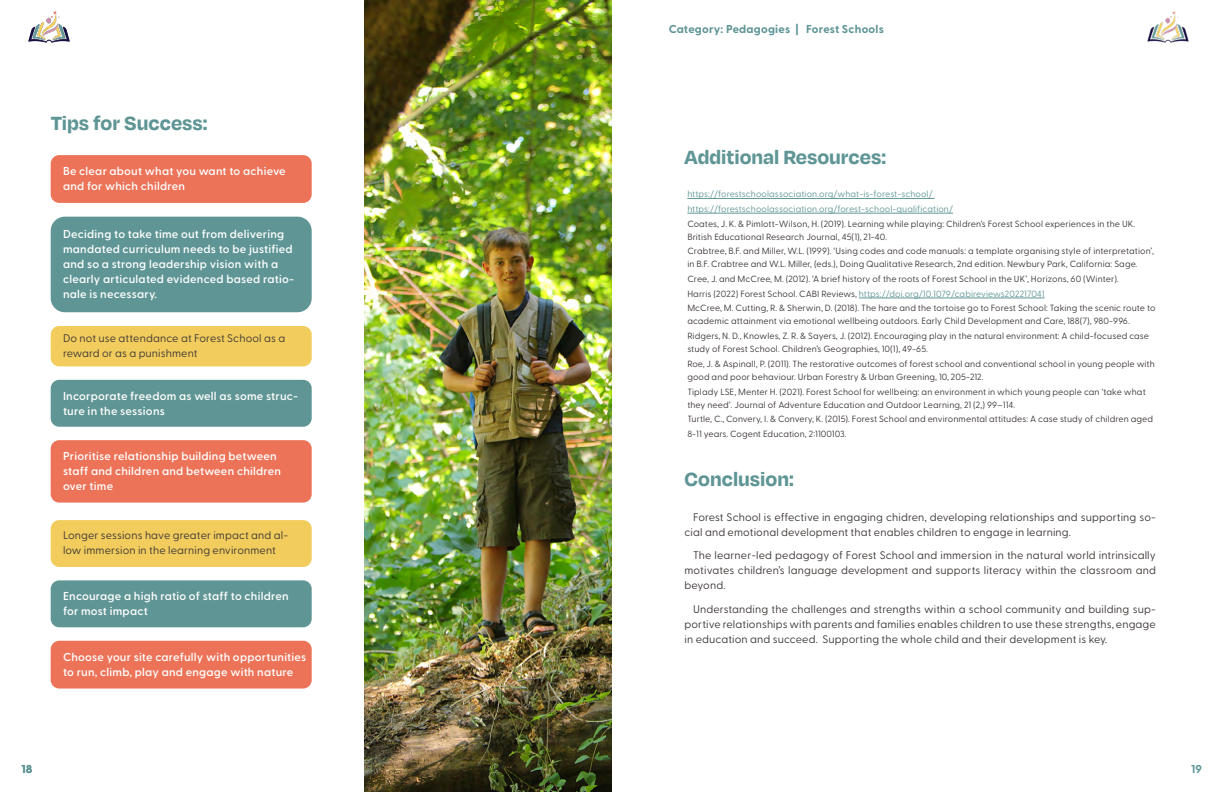
<style>
.page{position:relative;width:1224px;height:792px;background:#fff}
.page>*{position:absolute;margin:0;border:0;box-sizing:border-box;transform-origin:0 0}
.t1{font:700 22px "Degular";color:#5f9595}
.t2{font:600 11.5px/15px "Greycliff CF";letter-spacing:.02em;color:#fff}
.t3{font:700 11.5px "Greycliff CF";letter-spacing:.02em;color:#5f9595}
.t4{font:11px/15px "Greycliff CF";letter-spacing:.01em;color:#3c3735}
.t5{font:9px/14.7px "Greycliff CF";letter-spacing:.01em;color:#3c3735}
.t6{font:9px/14.7px "Greycliff CF";letter-spacing:.01em;color:#5f9595}
.s1{color:#5f9595}
</style>
<div class="page">
<img style="left:1147px;top:12px;width:42px;height:31px">
<img style="left:365px;top:0;width:247px;height:792px">
<img style="left:28px;top:12px;width:42px;height:31px">
<div style="left:51px;top:217px;width:261px;height:95px;background:#5f9595;border-radius:14px"></div>
<div style="left:51px;top:440px;width:261px;height:63px;background:#ec7358;border-radius:9px"></div>
<div style="left:51px;top:641px;width:261px;height:48px;background:#ec7358;border-radius:9px"></div>
<div style="left:51px;top:155px;width:261px;height:48px;background:#ec7358;border-radius:9px"></div>
<div style="left:51px;top:520px;width:261px;height:47px;background:#f2cc5d;border-radius:9px"></div>
<div style="left:51px;top:326px;width:261px;height:40px;background:#f2cc5d;border-radius:9px"></div>
<div style="left:51px;top:580px;width:261px;height:47px;background:#5f9595;border-radius:9px"></div>
<div style="left:51px;top:380px;width:261px;height:47px;background:#5f9595;border-radius:9px"></div>
<hr style="left:687px;top:198px;width:248px;height:1px;background:#5f9595">
<hr style="left:687px;top:213px;width:266px;height:1px;background:#5f9595">
<hr style="left:859px;top:298px;width:186px;height:1px;background:#5f9595">
<h1 class="t1" style="left:51px;top:110px;width:159px">Tips for Success:</h1>
<p class="t2" style="left:63px;top:163px;width:224px">Be clear about what you want to achieve and for which children</p>
<p class="t2" style="left:63px;top:226px;width:233px">Deciding to take time out from delivering mandated curriculum needs to be justified and so a strong leadership vision with a clearly articulated evidenced based ratio&shy;nale is necessary.</p>
<p class="t4" style="left:63px;top:329px;width:224px">Do not use attendance at Forest School as a reward or as a punishment</p>
<p class="t2" style="left:63px;top:387px;width:237px">Incorporate freedom as well as some struc&shy;ture in the sessions</p>
<p class="t2" style="left:63px;top:448px;width:220px">Prioritise relationship building between staff and children and between children over time</p>
<p class="t4" style="left:63px;top:527px;width:227px">Longer sessions have greater impact and al&shy;low immersion in the learning environment</p>
<p class="t2" style="left:63px;top:587px;width:227px">Encourage a high ratio of staff to children for most impact</p>
<p class="t2" style="left:63px;top:649px;width:245px">Choose your site carefully with opportunities to run, climb, play and engage with nature</p>
<p class="t3" style="left:669px;top:20px;width:217px">Category: Pedagogies | Forest Schools</p>
<h1 class="t1" style="left:684px;top:144px;width:203px">Additional Resources:</h1>
<p class="t6" style="left:687px;top:186px;width:267px">https://forestschoolassociation.org/what-is-forest-school/ https://forestschoolassociation.org/forest-school-qualification/</p>
<p class="t5" style="left:687px;top:216px;width:449px;line-height:13px">Coates, J. K. &amp; Pimlott-Wilson, H. (2019). Learning while playing: Children’s Forest School experiences in the UK.<br>British Educational Research Journal, 45(1), 21-40.</p>
<p class="t5" style="left:687px;top:244px;width:468px;line-height:13px">Crabtree, B.F. and Miller, W.L. (1999). ‘Using codes and code manuals: a template organising style of interpretation’, in B.F. Crabtree and W.L. Miller, (eds.), Doing Qualitative Research, 2nd edition. Newbury Park, California: Sage.</p>
<p class="t5" style="left:687px;top:271px;width:470px">Cree, J. and McCree, M. (2012). ‘A brief history of the roots of Forest School in the UK’, Horizons, 60 (Winter).<br>Harris (2022) Forest School. CABI Reviews, <span class="s1">https://doi.org/10.1079/cabireviews202217041<br></span>McCree, M. Cutting, R. &amp; Sherwin, D. (2018). The hare and the tortoise go to Forest School: Taking the scenic route to</p>
<p class="t5" style="left:687px;top:313px;width:463px">academic attainment via emotional wellbeing outdoors. Early Child Development and Care, 188(7), 980-996.<br>Ridgers, N. D., Knowles, Z. R. &amp; Sayers, J. (2012). Encouraging play in the natural environment: A child-focused case</p>
<p class="t5" style="left:687px;top:341px;width:469px">study of Forest School. Children’s Geographies, 10(1), 49-65.<br>Roe, J. &amp; Aspinall, P. (2011). The restorative outcomes of forest school and conventional school in young people with</p>
<p class="t5" style="left:687px;top:369px;width:460px">good and poor behaviour. Urban Forestry &amp; Urban Greening, 10, 205-212.<br>Tiplady LSE, Menter H. (2021). Forest School for wellbeing: an environment in which young people can ‘take what</p>
<p class="t5" style="left:687px;top:396px;width:467px">they need’. Journal of Adventure Education and Outdoor Learning, 21 (2,) 99–114.<br>Turtle, C., Convery, I. &amp; Convery, K. (2015). Forest School and environmental attitudes: A case study of children aged<br>8-11 years. Cogent Education, 2:1100103.</p>
<h1 class="t1" style="left:684px;top:465px;width:111px">Conclusion:</h1>
<p class="t4" style="left:685px;top:509px;width:473px;text-indent:9px">Forest School is effective in engaging chidren, developing relationships and supporting so&shy;cial and emotional development that enables children to engage in learning.</p>
<p class="t4" style="left:685px;top:547px;width:473px;text-align:justify;text-indent:9px">The learner-led pedagogy of Forest School and immersion in the natural world intrinsically motivates children’s language development and supports literacy within the classroom and beyond.</p>
<p class="t4" style="left:685px;top:601px;width:473px;text-align:justify;text-indent:9px">Understanding the challenges and strengths within a school community and building sup&shy;portive relationships with parents and families enables children to use these strengths, engage in education and succeed. Supporting the whole child and their development is key.</p>
<p class="t3" style="left:21px;top:760px;width:13px">18</p>
<p class="t3" style="left:1191px;top:760px;width:12px">19</p>
</div>
